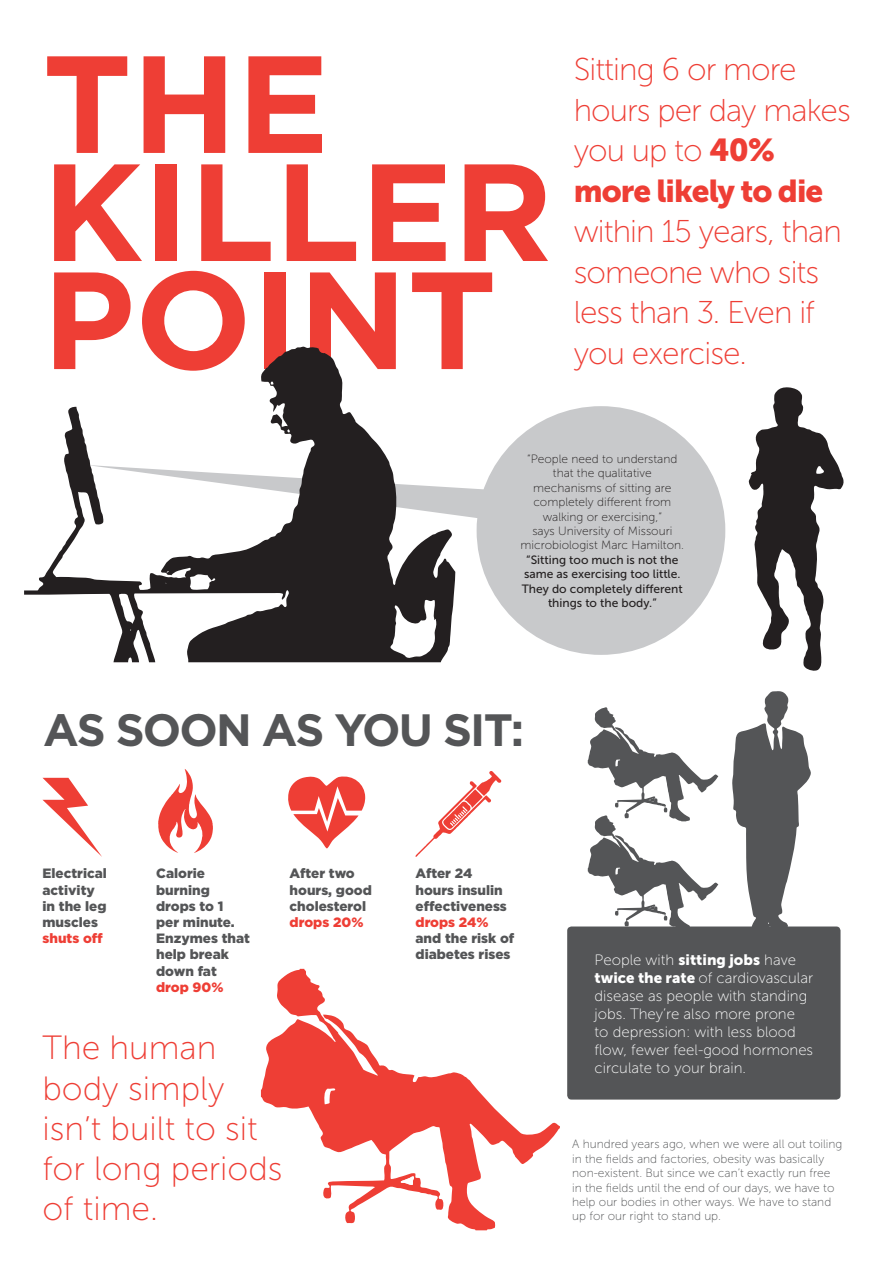
<style>
.page{position:relative;width:893px;height:1263px;background:#fff}
.page>*{position:absolute;margin:0;border:0;box-sizing:border-box;transform-origin:0 0}
.t1{font:700 138px/108px "Gotham";color:#ee3e35}
.t2{font:700 45.3px "Gotham";letter-spacing:-.04em;color:#545557}
.t3{font:33.6px/40.3px "Museo Sans 100";color:#ee3e35}
.t4{font:31.5px/40.5px "Museo Sans 100";letter-spacing:-.03em;color:#ee3e35}
.t5{font:31.5px "Museo Sans 900";letter-spacing:-.03em;color:#ee3e35}
.t6{font:15px/18px "Museo Sans 100";color:#fff}
.t7{font:900 13.5px/16.2px "Gotham";color:#545557}
.t8{font:900 13.5px "Gotham";color:#ee3e35}
.t9{font:12px/14.4px "Museo Sans 100";color:#545557}
.t10{font:12px/14.4px "Museo Sans 100";color:#231f20;text-align:center}
.t11{font:12px/14.4px "Museo Sans 500";color:#231f20;text-align:center}
.s1{font-family:"Museo Sans 900"}
</style>
<div class="page">
<div style="left:567px;top:926px;width:273px;height:173px;background:#545557;border-radius:4px"></div>
<svg style="left:288px;top:776px;width:77px;height:72px"></svg>
<svg style="left:261px;top:969px;width:299px;height:261px"></svg>
<svg style="left:401px;top:1176px;width:14px;height:9px"></svg>
<svg style="left:588px;top:707px;width:130px;height:220px"></svg>
<svg style="left:732px;top:691px;width:79px;height:236px"></svg>
<svg style="left:415px;top:771px;width:86px;height:86px"></svg>
<svg style="left:43px;top:778px;width:59px;height:79px"></svg>
<svg style="left:158px;top:769px;width:55px;height:84px"></svg>
<svg style="left:455px;top:466px;width:40px;height:53px"></svg>
<svg style="left:24px;top:347px;width:431px;height:315px"></svg>
<div style="left:477px;top:406px;width:248px;height:249px;background:#c8c9cb;border-radius:50%"></div>
<svg style="left:749px;top:387px;width:95px;height:284px"></svg>
<h1 class="t1" style="left:43px;top:49px;width:512px">THE<br>KILLER<br>POINT</h1>
<h3 class="t4" style="left:574px;top:50px;width:279px">Sitting 6 or more hours per day makes you up to <span class="s1">40%</span></h3>
<h3 class="t5" style="left:574px;top:173px;width:251px">more likely to die</h3>
<h3 class="t4" style="left:574px;top:212px;width:270px">within 15 years, than someone who sits less than 3. Even if you exercise.</h3>
<p class="t10" style="left:521px;top:452px;width:165px">“People need to understand that the qualitative mechanisms of sitting are completely different from walking or exercising,”<br>says University of Missouri microbiologist Marc Hamilton.</p>
<p class="t11" style="left:522px;top:552px;width:162px">“Sitting too much is not the same as exercising too little.<br>They do completely different things to the body.”</p>
<h2 class="t2" style="left:43px;top:700px;width:482px">AS SOON AS YOU SIT:</h2>
<p class="t7" style="left:43px;top:865px;width:66px">Electrical activity in the leg muscles</p>
<p class="t8" style="left:43px;top:929px;width:62px">shuts off</p>
<p class="t7" style="left:156px;top:865px;width:95px">Calorie burning drops to 1<br>per minute.<br>Enzymes that help break down fat</p>
<p class="t8" style="left:156px;top:978px;width:69px">drop 90%</p>
<p class="t7" style="left:290px;top:865px;width:84px">After two hours, good cholesterol</p>
<p class="t8" style="left:290px;top:913px;width:75px">drops 20%</p>
<h3 class="t3" style="left:43px;top:1028px;width:242px">The human body simply isn’t built to sit for long periods of time.</h3>
<p class="t7" style="left:416px;top:865px;width:93px">After 24 hours insulin effectiveness</p>
<p class="t8" style="left:416px;top:913px;width:75px">drops 24%</p>
<p class="t7" style="left:416px;top:930px;width:100px">and the risk of diabetes rises</p>
<p class="t6" style="left:595px;top:951px;width:220px">People with <span class="s1">sitting jobs</span> have <span class="s1">twice the rate</span> of cardiovascular disease as people with standing jobs. They’re also more prone<br>to depression: with less blood flow, fewer feel-good hormones circulate to your brain.</p>
<p class="t9" style="left:572px;top:1137px;width:272px">A hundred years ago, when we were all out toiling in the fields and factories, obesity was basically non-existent. But since we can’t exactly run free in the fields until the end of our days, we have to help our bodies in other ways. We have to stand up for our right to stand up.</p>
</div>
